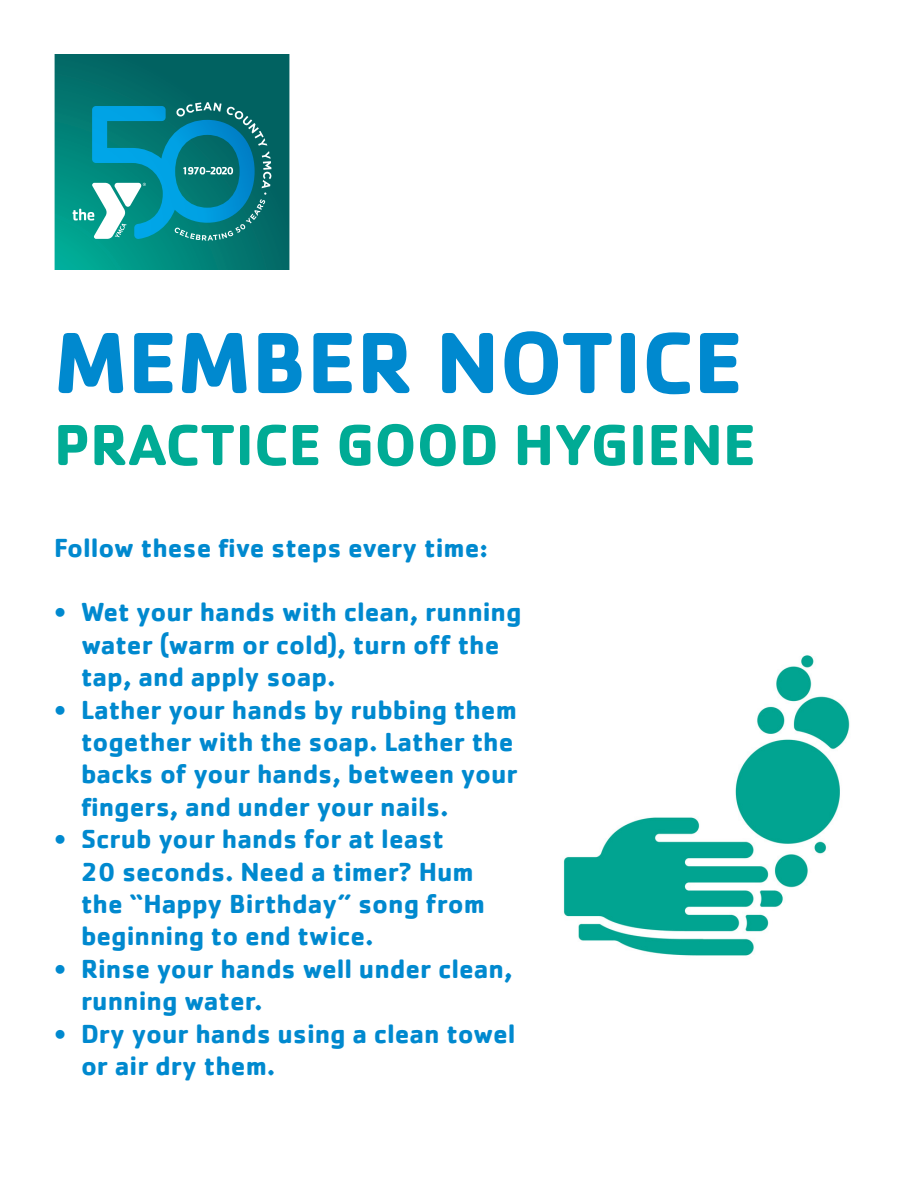
<style>
.page{position:relative;width:918px;height:1188px;background:#fff}
.page>*{position:absolute;margin:0;border:0;box-sizing:border-box;transform-origin:0 0}
.t1{font:700 90px "Cachet";color:#0089cf}
.t2{font:700 60px "Cachet";color:#00ab95}
.t3{font:700 27px/32.4px "Cachet";color:#0089cf}
</style>
<div class="page">
<svg style="left:55px;top:54px;width:234px;height:216px;background:#01746e"></svg>
<svg style="left:73px;top:102px;width:199px;height:139px;background:#188d9a"></svg>
<img style="left:563px;top:655px;width:287px;height:301px">
<p class="t1" style="left:54px;top:305px;width:691px">MEMBER NOTICE</p>
<p class="t2" style="left:54px;top:406px;width:704px">PRACTICE GOOD HYGIENE</p>
<p class="t3" style="left:54px;top:530px;width:436px">Follow these five steps every time:</p>
<p class="t3" style="left:81px;top:595px;width:442px;text-indent:-27px">• Wet your hands with clean, running water (warm or cold), turn off the tap, and apply soap.</p>
<p class="t3" style="left:81px;top:692px;width:438px;text-indent:-27px">• Lather your hands by rubbing them together with the soap. Lather the backs of your hands, between your fingers, and under your nails.</p>
<p class="t3" style="left:81px;top:822px;width:405px;text-indent:-27px">• Scrub your hands for at least<br>20 seconds. Need a timer? Hum the “Happy Birthday” song from beginning to end twice.</p>
<p class="t3" style="left:81px;top:952px;width:433px;text-indent:-27px">• Rinse your hands well under clean, running water.</p>
<p class="t3" style="left:81px;top:1016px;width:436px;text-indent:-27px">• Dry your hands using a clean towel or air dry them.</p>
</div>
